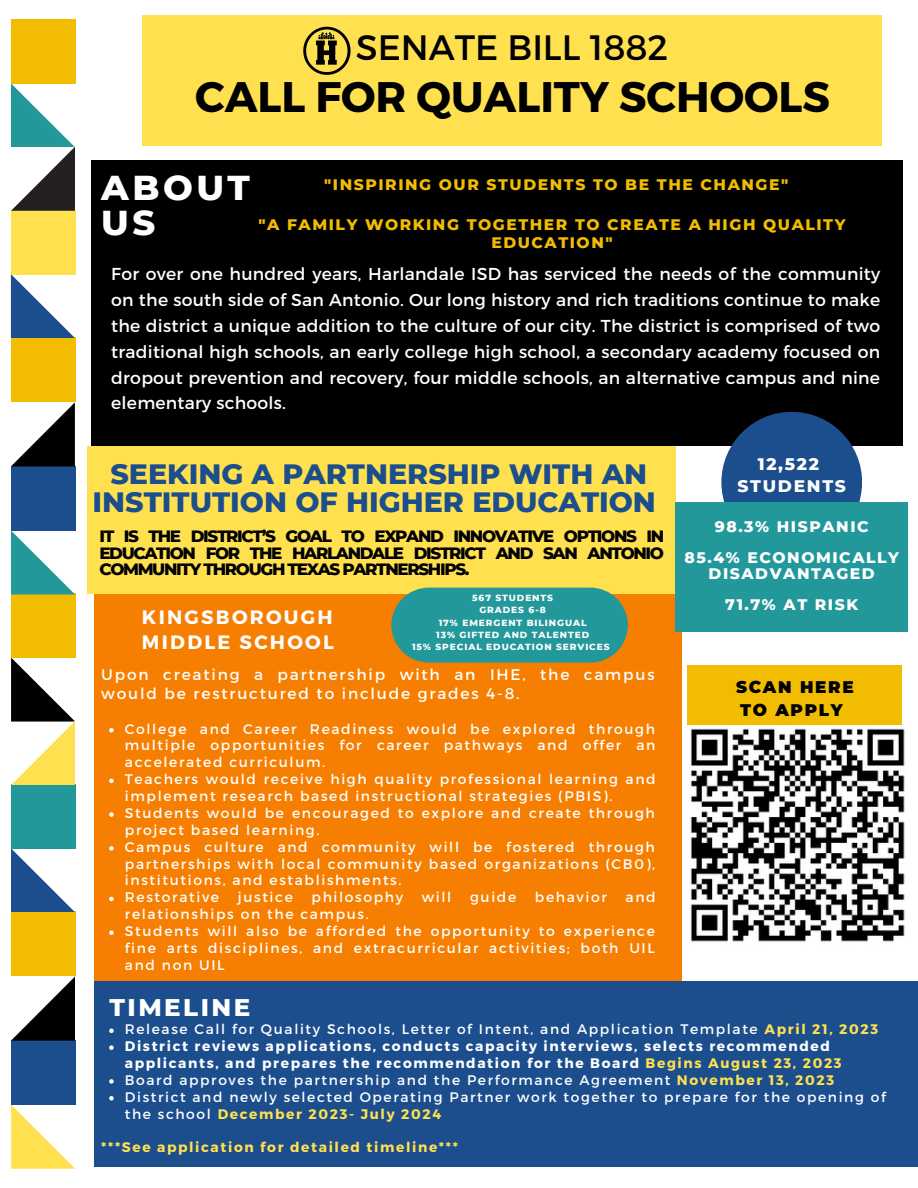
<style>
.page{position:relative;width:918px;height:1188px;background:#fff}
.page>*{position:absolute;margin:0;border:0;box-sizing:border-box;transform-origin:0 0}
.t1{font:700 42.75px "Montserrat";color:#000}
.t2{font:35.25px "Montserrat";color:#000}
.t3{font:800 35.25px/34.3px "Montserrat";letter-spacing:.1em;color:#fff}
.t4{font:800 28.5px/27.6px "Montserrat";color:#1c4e8e;text-align:center}
.t5{font:800 24.6px "Montserrat";letter-spacing:.1em;color:#fff}
.t6{font:700 19.35px/24.3px "Montserrat";letter-spacing:.12em;color:#fff}
.t7{font:17.25px/25.8px "Montserrat";letter-spacing:.015em;color:#fff;text-align:justify}
.t8{font:800 17.1px/22.5px "Montserrat";letter-spacing:.1em;color:#fff;text-align:center}
.t9{font:900 16.8px/22.8px "Montserrat";letter-spacing:.1em;color:#000}
.t10{font:800 16.65px/16.4px "Montserrat";letter-spacing:-.08em;color:#000;text-align:justify}
.t11{font:800 15.6px/18px "Montserrat";letter-spacing:.1em;color:#f2bd00;text-align:center}
.t12{font:800 15.6px/31.5px "Montserrat";letter-spacing:.1em;color:#fff;text-align:center}
.t13{font:15.45px/19.2px "Montserrat";letter-spacing:.12em;color:#fff}
.t14{font:13.95px/16.8px "Montserrat";letter-spacing:.12em;color:#fff}
.t15{font:13.8px/16.8px "Montserrat";letter-spacing:.12em;color:#fff}
.t16{font:700 13.8px "Montserrat";letter-spacing:.12em;color:#ffe14f}
.t17{font:800 9px/12.3px "Montserrat";letter-spacing:.1em;color:#fff;text-align:center}
.s1{font-weight:700;color:#ffe14f}
.s2{font-weight:700}
</style>
<div class="page">
<div style="left:11px;top:19px;width:64px;height:64px;background:#f2bd00"></div>
<div style="left:11px;top:593px;width:64px;height:65px;background:#f2bd00"></div>
<div style="left:11px;top:210px;width:64px;height:64px;background:#ffe14f"></div>
<div style="left:11px;top:784px;width:64px;height:64px;background:#23989b"></div>
<div style="left:11px;top:466px;width:64px;height:65px;background:#1c4e8e"></div>
<div style="left:11px;top:1041px;width:64px;height:64px;background:#1c4e8e"></div>
<div style="left:11px;top:338px;width:64px;height:64px;background:#f2bd00"></div>
<div style="left:11px;top:912px;width:64px;height:64px;background:#f2bd00"></div>
<svg style="left:11px;top:83px;width:64px;height:128px"></svg>
<svg style="left:11px;top:658px;width:64px;height:127px"></svg>
<svg style="left:11px;top:402px;width:64px;height:64px"></svg>
<svg style="left:11px;top:977px;width:64px;height:64px"></svg>
<svg style="left:11px;top:274px;width:64px;height:64px"></svg>
<svg style="left:11px;top:848px;width:64px;height:64px"></svg>
<svg style="left:11px;top:531px;width:64px;height:64px"></svg>
<svg style="left:11px;top:1105px;width:64px;height:64px"></svg>
<div style="left:94px;top:594px;width:588px;height:387px;background:#f67e01"></div>
<div style="left:92px;top:160px;width:810px;height:286px;background:#000"></div>
<div style="left:87px;top:446px;width:588px;height:148px;background:#ffe14f"></div>
<div style="left:142px;top:15px;width:739px;height:130px;background:#ffe14f"></div>
<img style="left:303px;top:27px;width:48px;height:47px">
<div style="left:721px;top:412px;width:141px;height:141px;background:#1c4e8e;border-radius:50%"></div>
<div style="left:675px;top:502px;width:233px;height:129px;background:#23989b"></div>
<svg style="left:391px;top:588px;width:237px;height:75px;background:#329790"></svg>
<div style="left:688px;top:665px;width:214px;height:206px;background:#f2bd00"></div>
<div style="left:94px;top:982px;width:824px;height:185px;background:#1c4e8e"></div>
<img style="left:688px;top:725px;width:217px;height:217px">
<svg style="left:109px;top:728px;width:5px;height:4px"></svg>
<svg style="left:109px;top:779px;width:5px;height:4px"></svg>
<svg style="left:109px;top:812px;width:5px;height:5px"></svg>
<svg style="left:109px;top:846px;width:5px;height:5px"></svg>
<svg style="left:109px;top:897px;width:5px;height:4px"></svg>
<svg style="left:109px;top:930px;width:5px;height:5px"></svg>
<svg style="left:109px;top:1029px;width:5px;height:4px"></svg>
<svg style="left:109px;top:1045px;width:5px;height:5px"></svg>
<svg style="left:109px;top:1079px;width:5px;height:5px"></svg>
<svg style="left:109px;top:1096px;width:5px;height:5px"></svg>
<h2 class="t2" style="left:356px;top:25px;width:314px">SENATE BILL 1882</h2>
<h1 class="t1" style="left:195px;top:69px;width:637px">CALL FOR QUALITY SCHOOLS</h1>
<h2 class="t3" style="left:101px;top:170px;width:150px">ABOUT<br>US</h2>
<p class="t7" style="left:111px;top:260px;width:770px">For over one hundred years, Harlandale ISD has serviced the needs of the community on the south side of San Antonio. Our long history and rich traditions continue to make the district a unique addition to the culture of our city. The district is comprised of two traditional high schools, an early college high school, a secondary academy focused on dropout prevention and recovery, four middle schools, an alternative campus and nine elementary schools.</p>
<p class="t11" style="left:324px;top:176px;width:466px">"INSPIRING OUR STUDENTS TO BE THE CHANGE"</p>
<p class="t11" style="left:259px;top:215px;width:589px">"A FAMILY WORKING TOGETHER TO CREATE A HIGH QUALITY<br>EDUCATION"</p>
<h3 class="t4" style="left:93px;top:460px;width:565px">SEEKING A PARTNERSHIP WITH AN<br>INSTITUTION OF HIGHER EDUCATION</h3>
<p class="t10" style="left:99px;top:528px;width:567px">IT IS THE DISTRICT’S GOAL TO EXPAND INNOVATIVE OPTIONS IN EDUCATION FOR THE HARLANDALE DISTRICT AND SAN ANTONIO COMMUNITY THROUGH TEXAS PARTNERSHIPS.</p>
<h3 class="t6" style="left:142px;top:604px;width:193px">KINGSBOROUGH<br>MIDDLE SCHOOL</h3>
<p class="t17" style="left:412px;top:592px;width:199px">567 STUDENTS<br>GRADES 6-8<br>17% EMERGENT BILINGUAL<br>13% GIFTED AND TALENTED<br>15% SPECIAL EDUCATION SERVICES</p>
<p class="t13" style="left:101px;top:664px;width:555px">Upon creating a partnership with an IHE, the campus would be restructured to include grades 4-8.</p>
<p class="t14" style="left:125px;top:720px;width:532px">College and Career Readiness would be explored through multiple opportunities for career pathways and offer an accelerated curriculum.<br>Teachers would receive high quality professional learning and implement research based instructional strategies (PBIS).<br>Students would be encouraged to explore and create through project based learning.<br>Campus culture and community will be fostered through partnerships with local community based organizations (CB0), institutions, and establishments.<br>Restorative</p>
<p class="t14" style="left:238px;top:888px;width:57px">justice</p>
<p class="t14" style="left:312px;top:888px;width:93px">philosophy</p>
<p class="t14" style="left:422px;top:888px;width:31px">will</p>
<p class="t14" style="left:470px;top:888px;width:48px">guide</p>
<p class="t14" style="left:535px;top:888px;width:73px">behavior</p>
<p class="t14" style="left:626px;top:888px;width:32px">and</p>
<p class="t14" style="left:125px;top:905px;width:532px">relationships on the campus.<br>Students will also be afforded the opportunity to experience fine arts disciplines, and extracurricular activities; both UIL and non UIL</p>
<p class="t8" style="left:738px;top:453px;width:110px">12,522<br>STUDENTS</p>
<p class="t12" style="left:684px;top:510px;width:216px">98.3% HISPANIC<br>85.4% ECONOMICALLY</p>
<p class="t12" style="left:709px;top:557px;width:168px">DISADVANTAGED<br>71.7% AT RISK</p>
<p class="t9" style="left:736px;top:676px;width:119px">SCAN HERE<br>TO APPLY</p>
<h3 class="t5" style="left:110px;top:992px;width:142px">TIMELINE</h3>
<p class="t15" style="left:125px;top:1020px;width:762px">Release Call for Quality Schools, Letter of Intent, and Application Template <span class="s1">April 21, 2023<br></span><span class="s2">District reviews applications, conducts capacity interviews, selects recommended applicants, and prepares the recommendation for the Board</span> <span class="s1">Begins August 23, 2023<br></span>Board approves the partnership and the Performance Agreement <span class="s1">November 13, 2023<br></span>District and newly selected Operating Partner work together to prepare for the opening of the school <span class="s1">December 2023- July 2024</span></p>
<p class="t16" style="left:101px;top:1138px;width:358px">***See application for detailed timeline***</p>
</div>
